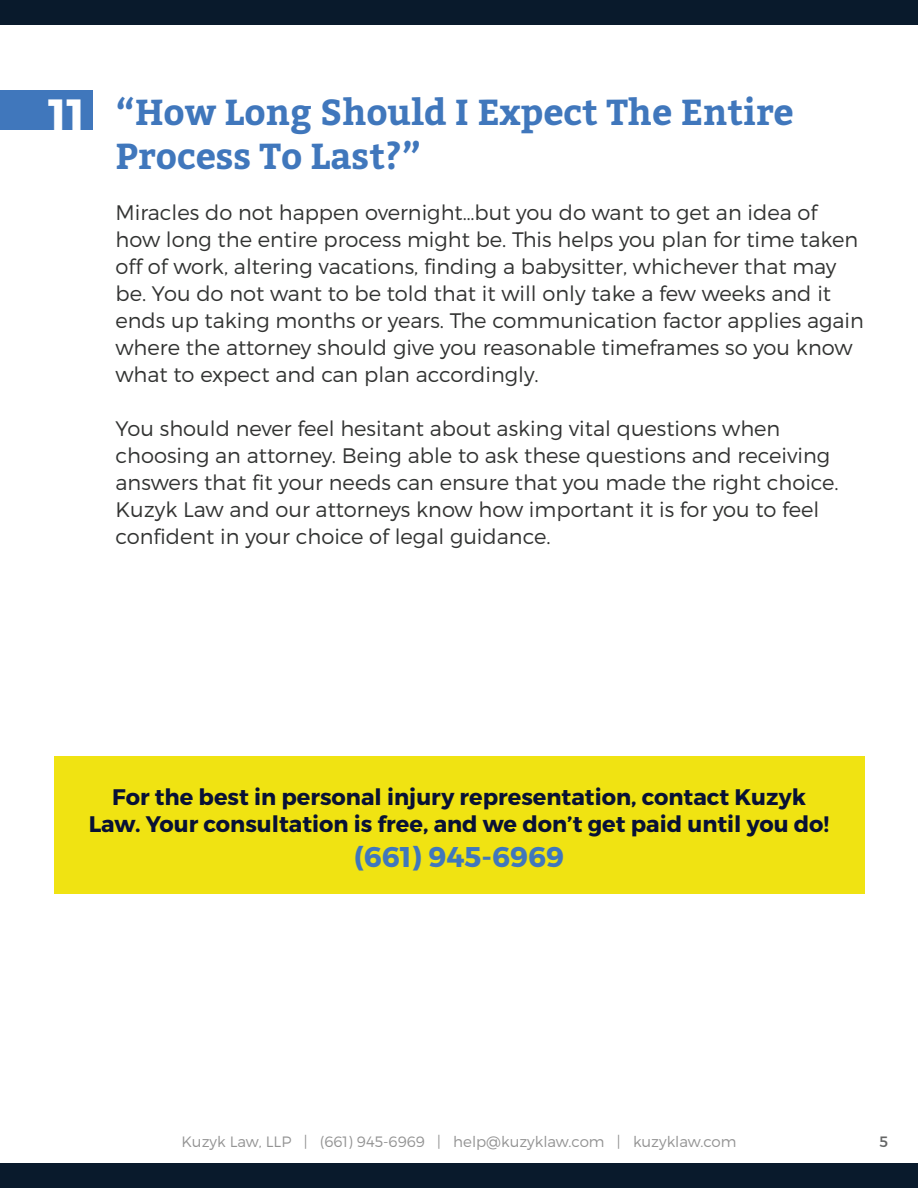
<style>
.page{position:relative;width:918px;height:1188px;background:#fff}
.page>*{position:absolute;margin:0;border:0;box-sizing:border-box;transform-origin:0 0}
.t1{font:700 45px "Montserrat";color:#fff}
.t2{font:700 36px/43.2px "Bitter";color:#4077bc}
.t3{font:700 28.5px "Montserrat";color:#4077bc}
.t4{font:700 22.5px/27px "Montserrat";color:#081135;text-align:center}
.t5{font:300 21px/27px "Montserrat";color:#323332}
.t6{font:300 15px "Montserrat";color:#939393}
.t7{font:15px "Montserrat";color:#656666}
</style>
<div class="page">
<div style="left:0;top:0;width:918px;height:25px;background:#091a2c"></div>
<div style="left:0;top:1163px;width:918px;height:25px;background:#091a2c"></div>
<div style="left:0;top:91px;width:93px;height:39px;background:#4077bc"></div>
<div style="left:54px;top:756px;width:810px;height:138px;background:#f0e312"></div>
<h1 class="t1" style="left:48px;top:96px;width:39px">11</h1>
<h2 class="t2" style="left:116px;top:94px;width:680px">“How Long Should I Expect The Entire<br>Process To Last?”</h2>
<p class="t5" style="left:116px;top:200px;width:750px">Miracles do not happen overnight…but you do want to get an idea of how long the entire process might be. This helps you plan for time taken off of work, altering vacations, finding a babysitter, whichever that may be. You do not want to be told that it will only take a few weeks and it ends up taking months or years. The communication factor applies again where the attorney should give you reasonable timeframes so you know what to expect and can plan accordingly.</p>
<p class="t5" style="left:116px;top:416px;width:725px">You should never feel hesitant about asking vital questions when choosing an attorney. Being able to ask these questions and receiving answers that fit your needs can ensure that you made the right choice.<br>Kuzyk Law and our attorneys know how important it is for you to feel confident in your choice of legal guidance.</p>
<p class="t4" style="left:89px;top:785px;width:742px">For the best in personal injury representation, contact Kuzyk<br>Law. Your consultation is free, and we don’t get paid until you do!</p>
<h3 class="t3" style="left:354px;top:844px;width:212px">(661) 945-6969</h3>
<p class="t6" style="left:181px;top:1134px;width:557px">Kuzyk Law, LLP | (661) 945-6969 | help@kuzyklaw.com | kuzyklaw.com</p>
<p class="t7" style="left:879px;top:1133px;width:10px">5</p>
</div>
